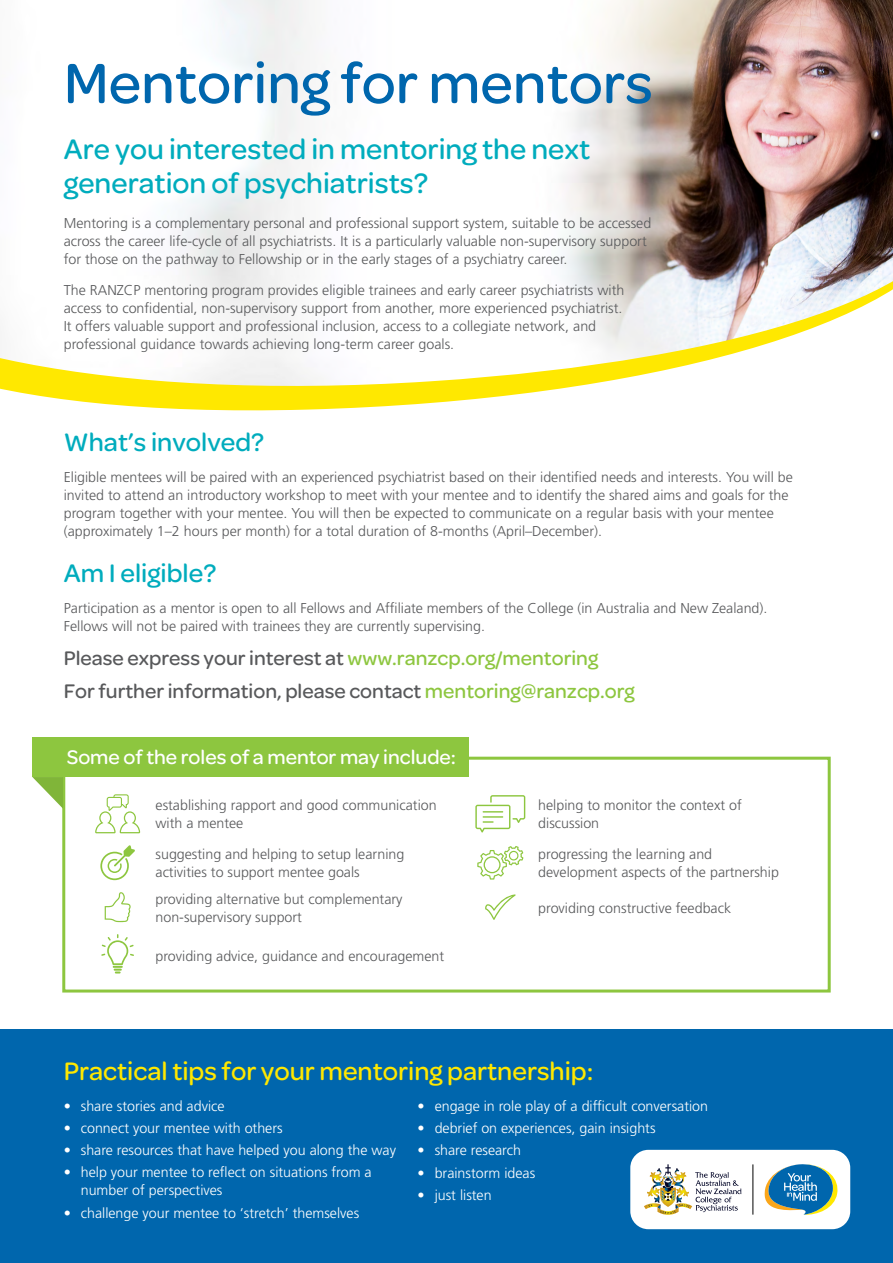
<style>
.page{position:relative;width:893px;height:1263px;background:#fff}
.page>*{position:absolute;margin:0;border:0;box-sizing:border-box;transform-origin:0 0}
.t1{font:500 60px "Omnes";color:#0066ad}
.t2{font:500 30px/33.8px "Omnes";color:#00acbd}
.t3{font:500 27px "Omnes";color:#ffe800}
.t4{font:500 27px "Omnes";color:#00acbd}
.t5{font:500 21px/33.8px "Omnes";color:#58595b}
.t6{font:500 21px "Omnes";color:#fff}
.t7{font:300 14.25px/18px "Frutiger LT Std";color:#58595b}
.t8{font:300 14.25px/18px "Frutiger LT Std";color:#fff}
.s1{color:#8dc63f}
</style>
<div class="page">
<div style="left:0;top:1029px;width:893px;height:234px;background:#0066ad"></div>
<img style="left:187px;top:0;width:706px;height:207px">
<svg style="left:0;top:207px;width:893px;height:204px"></svg>
<div style="left:62px;top:757px;width:769px;height:235px;border:3px solid #8dc63f"></div>
<div style="left:32px;top:738px;width:437px;height:39px;background:#8dc63f"></div>
<svg style="left:95px;top:794px;width:45px;height:39px"></svg>
<svg style="left:475px;top:795px;width:50px;height:37px"></svg>
<svg style="left:100px;top:845px;width:35px;height:35px"></svg>
<svg style="left:477px;top:846px;width:46px;height:33px"></svg>
<svg style="left:105px;top:892px;width:26px;height:30px"></svg>
<svg style="left:485px;top:894px;width:31px;height:26px"></svg>
<svg style="left:101px;top:934px;width:33px;height:39px"></svg>
<svg style="left:32px;top:777px;width:31px;height:32px"></svg>
<div style="left:630px;top:1150px;width:220px;height:79px;background:#fff;border-radius:18px"></div>
<svg style="left:764px;top:1164px;width:74px;height:51px"></svg>
<hr style="left:753px;top:1164px;width:1px;height:50px;background:#000">
<img style="left:644px;top:1164px;width:97px;height:51px">
<h1 class="t1" style="left:64px;top:49px;width:591px">Mentoring for mentors</h1>
<h2 class="t2" style="left:64px;top:133px;width:528px">Are you interested in mentoring the next generation of psychiatrists?</h2>
<p class="t7" style="left:64px;top:214px;width:589px">Mentoring is a complementary personal and professional support system, suitable to be accessed across the career life-cycle of all psychiatrists. It is a particularly valuable non-supervisory support for those on the pathway to Fellowship or in the early stages of a psychiatry career.</p>
<p class="t7" style="left:64px;top:281px;width:562px">The RANZCP mentoring program provides eligible trainees and early career psychiatrists with access to confidential, non-supervisory support from another, more experienced psychiatrist.<br>It offers valuable support and professional inclusion, access to a collegiate network, and professional guidance towards achieving long-term career goals.</p>
<h3 class="t4" style="left:64px;top:427px;width:202px">What’s involved?</h3>
<p class="t7" style="left:64px;top:468px;width:731px">Eligible mentees will be paired with an experienced psychiatrist based on their identified needs and interests. You will be invited to attend an introductory workshop to meet with your mentee and to identify the shared aims and goals for the program together with your mentee. You will then be expected to communicate on a regular basis with your mentee (approximately 1–2 hours per month) for a total duration of 8-months (April–December).</p>
<h3 class="t4" style="left:64px;top:558px;width:154px">Am I eligible?</h3>
<p class="t7" style="left:64px;top:599px;width:705px">Participation as a mentor is open to all Fellows and Affiliate members of the College (in Australia and New Zealand).<br>Fellows will not be paired with trainees they are currently supervising.</p>
<h3 class="t5" style="left:64px;top:641px;width:573px">Please express your interest at <span class="s1">www.ranzcp.org/mentoring<br></span>For further information, please contact <span class="s1">mentoring@ranzcp.org</span></h3>
<h3 class="t6" style="left:67px;top:745px;width:391px">Some of the roles of a mentor may include:</h3>
<p class="t7" style="left:156px;top:796px;width:283px">establishing rapport and good communication with a mentee</p>
<p class="t7" style="left:538px;top:796px;width:205px">helping to monitor the context of discussion</p>
<p class="t7" style="left:156px;top:845px;width:250px">suggesting and helping to setup learning activities to support mentee goals</p>
<p class="t7" style="left:538px;top:845px;width:242px">progressing the learning and development aspects of the partnership</p>
<p class="t7" style="left:156px;top:890px;width:248px">providing alternative but complementary non-supervisory support</p>
<p class="t7" style="left:538px;top:899px;width:194px">providing constructive feedback</p>
<p class="t7" style="left:156px;top:948px;width:290px">providing advice, guidance and encouragement</p>
<h3 class="t3" style="left:64px;top:1056px;width:531px">Practical tips for your mentoring partnership:</h3>
<p class="t8" style="left:64px;top:1097px;width:162px">• share stories and advice</p>
<p class="t8" style="left:64px;top:1119px;width:220px">• connect your mentee with others</p>
<p class="t8" style="left:64px;top:1141px;width:334px">• share resources that have helped you along the way</p>
<p class="t8" style="left:81px;top:1164px;width:292px;text-indent:-17px">• help your mentee to reflect on situations from a number of perspectives</p>
<p class="t8" style="left:64px;top:1204px;width:297px">• challenge your mentee to ‘stretch’ themselves</p>
<p class="t8" style="left:418px;top:1097px;width:292px">• engage in role play of a difficult conversation</p>
<p class="t8" style="left:418px;top:1119px;width:239px">• debrief on experiences, gain insights</p>
<p class="t8" style="left:418px;top:1141px;width:105px">• share research</p>
<p class="t8" style="left:418px;top:1164px;width:119px">• brainstorm ideas</p>
<p class="t8" style="left:418px;top:1186px;width:76px">• just listen</p>
</div>
